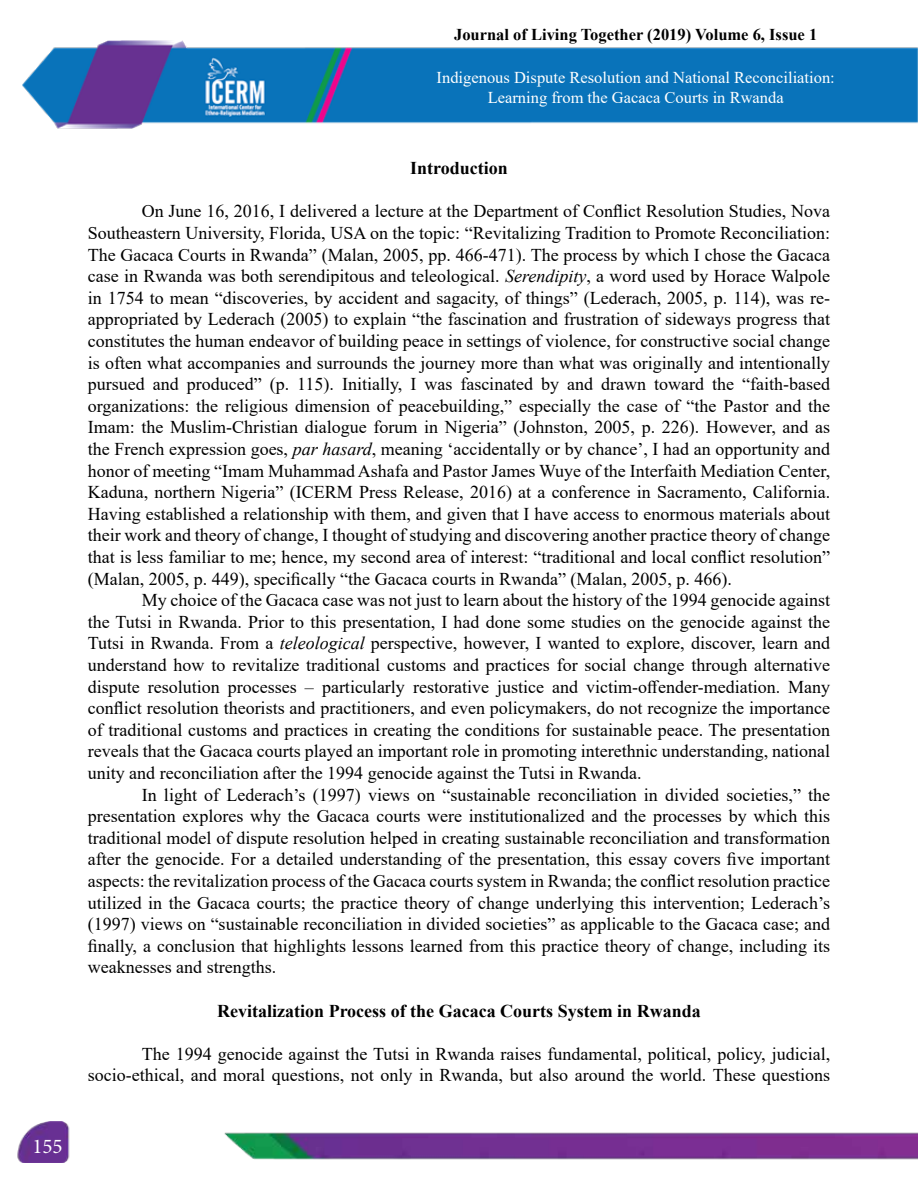
<style>
.page{position:relative;width:918px;height:1188px;background:#fff}
.page>*{position:absolute;margin:0;border:0;box-sizing:border-box;transform-origin:0 0}
.t1{font:21px "Minion Pro";color:#fff}
.t2{font:18px/21.6px "Times New Roman";color:#000;text-align:justify}
.t3{font:700 18px "Times New Roman";color:#000}
.t4{font:16.5px/19.8px "Times New Roman";color:#fff;text-align:center}
.t5{font:700 16.5px "Times New Roman";color:#000}
.s1{font-style:italic}
</style>
<div class="page">
<img style="left:17px;top:1121px;width:901px;height:42px">
<img style="left:22px;top:41px;width:896px;height:88px">
<p class="t1" style="left:32px;top:1132px;width:32px">155</p>
<p class="t5" style="left:454px;top:23px;width:365px">Journal of Living Together (2019) Volume 6, Issue 1</p>
<p class="t4" style="left:437px;top:67px;width:400px">Indigenous Dispute Resolution and National Reconciliation:<br>Learning from the Gacaca Courts in Rwanda</p>
<p class="t3" style="left:410px;top:155px;width:99px">Introduction</p>
<p class="t2" style="left:88px;top:200px;width:744px;text-indent:54px">On June 16, 2016, I delivered a lecture at the Department of Conflict Resolution Studies, Nova Southeastern University, Florida, USA on the topic: “Revitalizing Tradition to Promote Reconciliation:<br>The Gacaca Courts in Rwanda” (Malan, 2005, pp. 466-471). The process by which I chose the Gacaca case in Rwanda was both serendipitous and teleological. <span class="s1">Serendipity</span>, a word used by Horace Walpole in 1754 to mean “discoveries, by accident and sagacity, of things” (Lederach, 2005, p. 114), was re&shy;appropriated by Lederach (2005) to explain “the fascination and frustration of sideways progress that constitutes the human endeavor of building peace in settings of violence, for constructive social change is often what accompanies and surrounds the journey more than what was originally and intentionally pursued and produced” (p. 115). Initially, I was fascinated by and drawn toward the “faith-based organizations: the religious dimension of peacebuilding,” especially the case of “the Pastor and the Imam: the Muslim-Christian dialogue forum in Nigeria” (Johnston, 2005, p. 226). However, and as the French expression goes, <span class="s1">par hasard</span>, meaning ‘accidentally or by chance’, I had an opportunity and honor of meeting “Imam Muhammad Ashafa and Pastor James Wuye of the Interfaith Mediation Center, Kaduna, northern Nigeria” (ICERM Press Release, 2016) at a conference in Sacramento, California.<br>Having established a relationship with them, and given that I have access to enormous materials about their work and theory of change, I thought of studying and discovering another practice theory of change that is less familiar to me; hence, my second area of interest: “traditional and local conflict resolution” (Malan, 2005, p. 449), specifically “the Gacaca courts in Rwanda” (Malan, 2005, p. 466).</p>
<p class="t2" style="left:88px;top:589px;width:744px;text-indent:54px">My choice of the Gacaca case was not just to learn about the history of the 1994 genocide against the Tutsi in Rwanda. Prior to this presentation, I had done some studies on the genocide against the Tutsi in Rwanda. From a <span class="s1">teleological</span> perspective, however, I wanted to explore, discover, learn and understand how to revitalize traditional customs and practices for social change through alternative dispute resolution processes – particularly restorative justice and victim-offender-mediation. Many conflict resolution theorists and practitioners, and even policymakers, do not recognize the importance of traditional customs and practices in creating the conditions for sustainable peace. The presentation reveals that the Gacaca courts played an important role in promoting interethnic understanding, national unity and reconciliation after the 1994 genocide against the Tutsi in Rwanda.</p>
<p class="t2" style="left:88px;top:783px;width:744px;text-indent:54px">In light of Lederach’s (1997) views on “sustainable reconciliation in divided societies,” the presentation explores why the Gacaca courts were institutionalized and the processes by which this traditional model of dispute resolution helped in creating sustainable reconciliation and transformation after the genocide. For a detailed understanding of the presentation, this essay covers five important aspects: the revitalization process of the Gacaca courts system in Rwanda; the conflict resolution practice utilized in the Gacaca courts; the practice theory of change underlying this intervention; Lederach’s (1997) views on “sustainable reconciliation in divided societies” as applicable to the Gacaca case; and finally, a conclusion that highlights lessons learned from this practice theory of change, including its weaknesses and strengths.</p>
<p class="t3" style="left:217px;top:998px;width:485px">Revitalization Process of the Gacaca Courts System in Rwanda</p>
<p class="t2" style="left:88px;top:1042px;width:744px;text-align:right">The 1994 genocide against the Tutsi in Rwanda raises fundamental, political, policy, judicial, socio-ethical, and moral questions, not only in Rwanda, but also around the world. These questions</p>
</div>
